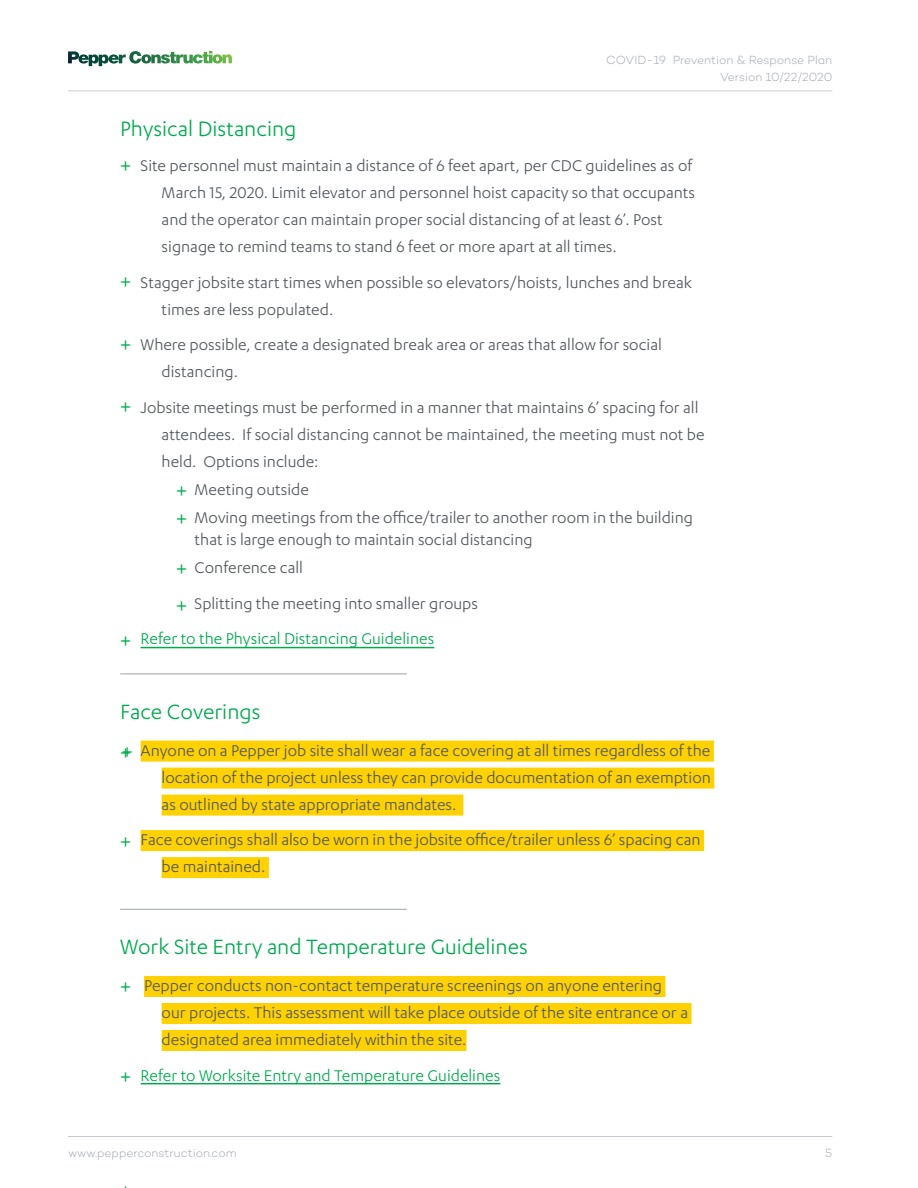
<style>
.page{position:relative;width:918px;height:1188px;background:#fff}
.page>*{position:absolute;margin:0;border:0;box-sizing:border-box;transform-origin:0 0}
.Subtitle_1{font:24px "Karbon";color:#00aa4f}
.List_Text{font:18px/27px "Karbon";color:#53585f}
.List_Text-2{font:18px "Karbon";color:#00aa4f}
.t1{font:300 12px/17.2px "Campton";letter-spacing:-.01em;color:#9fa3ac;text-align:right}
</style>
<div class="page">
<hr style="left:68px;top:90px;width:764px;height:1px;background:#c9cacf">
<hr style="left:68px;top:1136px;width:764px;height:1px;background:#c9cacf">
<svg style="left:68px;top:51px;width:164px;height:15px"></svg>
<hr style="left:141px;top:647px;width:293px;height:1px;background:#00aa4f">
<div style="left:141px;top:741px;width:573px;height:21px;background:#fed103"></div>
<div style="left:162px;top:768px;width:552px;height:21px;background:#fed103"></div>
<div style="left:162px;top:795px;width:301px;height:21px;background:#fed103"></div>
<div style="left:141px;top:830px;width:563px;height:21px;background:#fed103"></div>
<div style="left:162px;top:857px;width:107px;height:21px;background:#fed103"></div>
<div style="left:144px;top:976px;width:521px;height:21px;background:#fed103"></div>
<div style="left:162px;top:1003px;width:529px;height:21px;background:#fed103"></div>
<div style="left:162px;top:1030px;width:304px;height:21px;background:#fed103"></div>
<hr style="left:141px;top:1083px;width:359px;height:1px;background:#00aa4f">
<hr style="left:120px;top:673px;width:287px;height:1px;background:#9fa3ac">
<hr style="left:120px;top:909px;width:287px;height:1px;background:#9fa3ac">
<p class="Subtitle_1" style="left:120px;top:115px;width:178px">Physical Distancing</p>
<p class="t1" style="left:606px;top:51px;width:228px">COVID-19 Prevention &amp; Response Plan<br>Version 10/22/2020</p>
<p class="Subtitle_1" style="left:120px;top:153px;width:13px">+</p>
<p class="Subtitle_1" style="left:120px;top:269px;width:13px">+</p>
<p class="Subtitle_1" style="left:120px;top:332px;width:13px">+</p>
<p class="Subtitle_1" style="left:120px;top:394px;width:13px">+</p>
<p class="Subtitle_1" style="left:120px;top:628px;width:13px">+</p>
<p class="List_Text" style="left:162px;top:152px;width:535px;text-indent:-21px">Site personnel must maintain a distance of 6 feet apart, per CDC guidelines as of March 15, 2020. Limit elevator and personnel hoist capacity so that occupants and the operator can maintain proper social distancing of at least 6’. Post signage to remind teams to stand 6 feet or more apart at all times.</p>
<p class="List_Text" style="left:162px;top:268px;width:532px;text-indent:-21px">Stagger jobsite start times when possible so elevators/hoists, lunches and break times are less populated.</p>
<p class="List_Text" style="left:162px;top:331px;width:502px;text-indent:-21px">Where possible, create a designated break area or areas that allow for social distancing.</p>
<p class="List_Text" style="left:162px;top:393px;width:545px;text-indent:-21px">Jobsite meetings must be performed in a manner that maintains 6’ spacing for all attendees. If social distancing cannot be maintained, the meeting must not be held. Options include:</p>
<p class="List_Text" style="left:195px;top:475px;width:116px">Meeting outside</p>
<p class="List_Text" style="left:195px;top:506px;width:500px;line-height:22.5px">Moving meetings from the office/trailer to another room in the building that is large enough to maintain social distancing</p>
<p class="List_Text" style="left:195px;top:554px;width:110px">Conference call</p>
<p class="List_Text" style="left:195px;top:589px;width:285px">Splitting the meeting into smaller groups</p>
<p class="List_Text-2" style="left:141px;top:629px;width:295px">Refer to the Physical Distancing Guidelines</p>
<p class="Subtitle_1" style="left:176px;top:477px;width:13px">+</p>
<p class="Subtitle_1" style="left:176px;top:505px;width:13px">+</p>
<p class="Subtitle_1" style="left:176px;top:555px;width:13px">+</p>
<p class="Subtitle_1" style="left:176px;top:593px;width:13px">+</p>
<p class="Subtitle_1" style="left:120px;top:698px;width:142px">Face Coverings</p>
<p class="Subtitle_1" style="left:122px;top:739px;width:13px">+</p>
<p class="Subtitle_1" style="left:120px;top:828px;width:13px">+</p>
<p class="List_Text" style="left:162px;top:736px;width:551px;text-align:justify;text-indent:-21px">Anyone on a Pepper job site shall wear a face covering at all times regardless of the location of the project unless they can provide documentation of an exemption as outlined by state appropriate mandates.</p>
<p class="List_Text" style="left:162px;top:826px;width:540px;text-indent:-21px">Face coverings shall also be worn in the jobsite office/trailer unless 6’ spacing can be maintained.</p>
<p class="Subtitle_1" style="left:120px;top:934px;width:409px">Work Site Entry and Temperature Guidelines</p>
<p class="Subtitle_1" style="left:120px;top:973px;width:13px">+</p>
<p class="Subtitle_1" style="left:120px;top:1063px;width:13px">+</p>
<p class="List_Text" style="left:162px;top:972px;width:528px;text-indent:-18px">Pepper conducts non-contact temperature screenings on anyone entering our projects. This assessment will take place outside of the site entrance or a designated area immediately within the site.</p>
<p class="List_Text-2" style="left:141px;top:1065px;width:361px">Refer to Worksite Entry and Temperature Guidelines</p>
<p class="t1" style="left:68px;top:1144px;width:170px">www.pepperconstruction.com</p>
<p class="t1" style="left:825px;top:1144px;width:8px">5</p>
</div>
